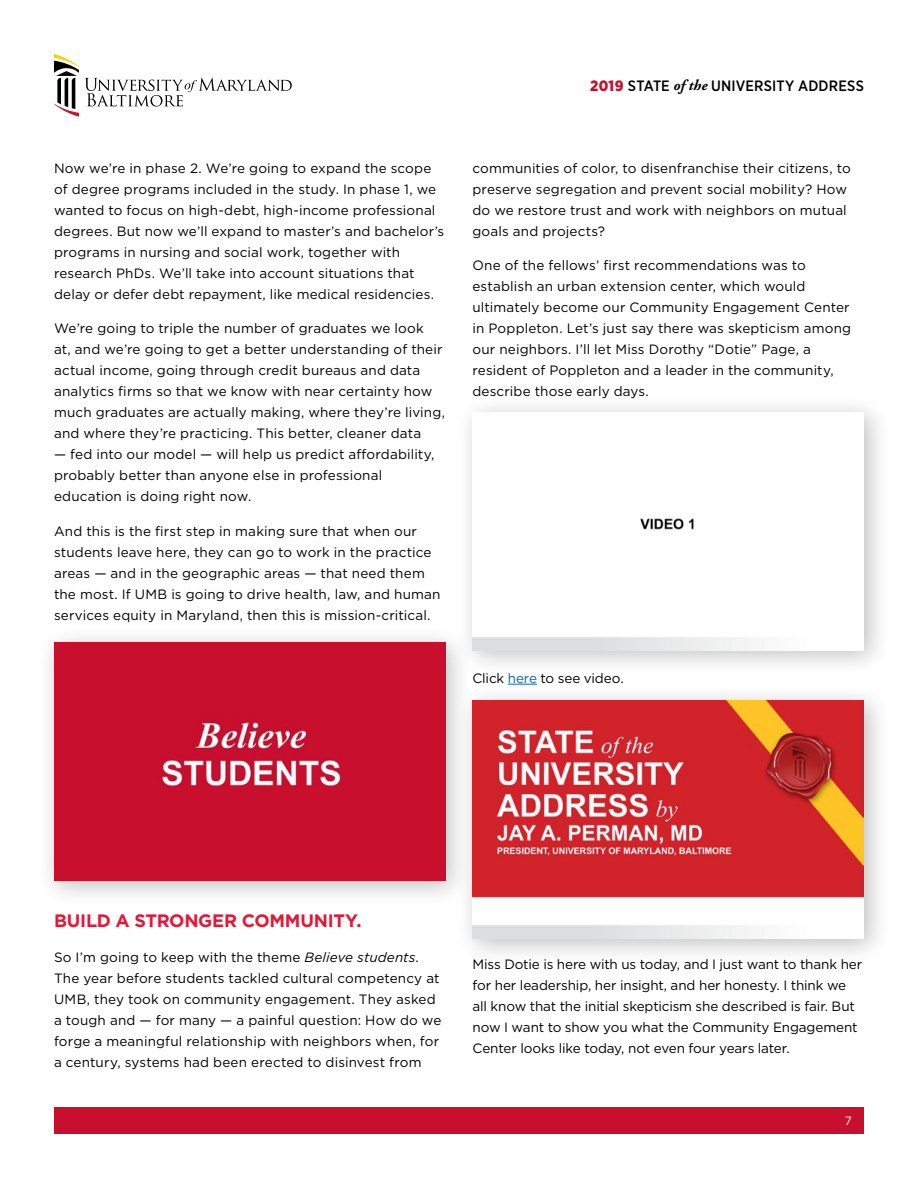
<style>
.page{position:relative;width:918px;height:1188px;background:#fff}
.page>*{position:absolute;margin:0;border:0;box-sizing:border-box;transform-origin:0 0}
.t1{font:700 18px "Gotham";letter-spacing:-.015em;color:#e31837}
.t2{font:500 15px "Gotham Narrow";letter-spacing:.01em;color:#000}
.t3{font:13.5px/21px "Gotham";letter-spacing:.01em;color:#000}
.t4{font:13.5px/21px "Gotham";letter-spacing:-.01em;color:#000}
.t5{font:12px "Gotham";color:#fff}
.s1{font-weight:900;color:#c8102e}
.s2{font-family:"Adobe Garamond Pro";font-weight:700;font-style:italic}
.s3{color:#0563c1}
.s4{font-style:italic}
</style>
<div class="page">
<div style="left:54px;top:1107px;width:810px;height:27px;background:#c8102e"></div>
<svg style="left:54px;top:54px;width:25px;height:63px"></svg>
<svg style="left:85px;top:78px;width:207px;height:29px"></svg>
<div style="left:36px;top:625px;width:437px;height:283px;background:#000;opacity:.25"></div>
<div style="left:54px;top:643px;width:392px;height:238px;background:#c80f2e"></div>
<div style="left:455px;top:394px;width:436px;height:283px;background:#000;opacity:.25"></div>
<img style="left:472px;top:412px;width:392px;height:238px">
<div style="left:455px;top:683px;width:436px;height:283px;background:#000;opacity:.25"></div>
<img style="left:472px;top:701px;width:392px;height:238px">
<p class="t3" style="left:54px;top:157px;width:392px">Now we’re in phase 2. We’re going to expand the scope of degree programs included in the study. In phase 1, we wanted to focus on high-debt, high-income professional degrees. But now we’ll expand to master’s and bachelor’s programs in nursing and social work, together with research PhDs. We’ll take into account situations that delay or defer debt repayment, like medical residencies.</p>
<p class="t3" style="left:54px;top:318px;width:393px">We’re going to triple the number of graduates we look<br>at, and we’re going to get a better understanding of their actual income, going through credit bureaus and data analytics firms so that we know with near certainty how much graduates are actually making, where they’re living, and where they’re practicing. This better, cleaner data</p>
<p class="t3" style="left:54px;top:444px;width:382px">— fed into our model — will help us predict affordability, probably better than anyone else in professional education is doing right now.</p>
<p class="t3" style="left:54px;top:520px;width:388px">And this is the first step in making sure that when our students leave here, they can go to work in the practice areas — and in the geographic areas — that need them the most. If UMB is going to drive health, law, and human services equity in Maryland, then this is mission-critical.</p>
<p class="t2" style="left:590px;top:76px;width:275px"><span class="s1">2019</span> STATE <span class="s2">of the</span> UNIVERSITY ADDRESS</p>
<p class="t3" style="left:472px;top:157px;width:380px">communities of color, to disenfranchise their citizens, to preserve segregation and prevent social mobility? How do we restore trust and work with neighbors on mutual goals and projects?</p>
<p class="t3" style="left:472px;top:255px;width:380px">One of the fellows’ first recommendations was to establish an urban extension center, which would ultimately become our Community Engagement Center in Poppleton. Let’s just say there was skepticism among our neighbors. I’ll let Miss Dorothy “Dotie” Page, a resident of Poppleton and a leader in the community, describe those early days.</p>
<p class="t4" style="left:472px;top:667px;width:153px">Click <span class="s3">here</span> to see video.</p>
<p class="t1" style="left:54px;top:909px;width:309px">BUILD A STRONGER COMMUNITY.</p>
<p class="t3" style="left:54px;top:946px;width:389px">So I’m going to keep with the theme <span class="s4">Believe students</span>.<br>The year before students tackled cultural competency at UMB, they took on community engagement. They asked a tough and — for many — a painful question: How do we forge a meaningful relationship with neighbors when, for a century, systems had been erected to disinvest from</p>
<p class="t4" style="left:472px;top:954px;width:391px">Miss Dotie is here with us today, and I just want to thank her for her leadership, her insight, and her honesty. I think we all know that the initial skepticism she described is fair. But now I want to show you what the Community Engagement Center looks like today, not even four years later.</p>
<p class="t5" style="left:845px;top:1113px;width:9px">7</p>
</div>
